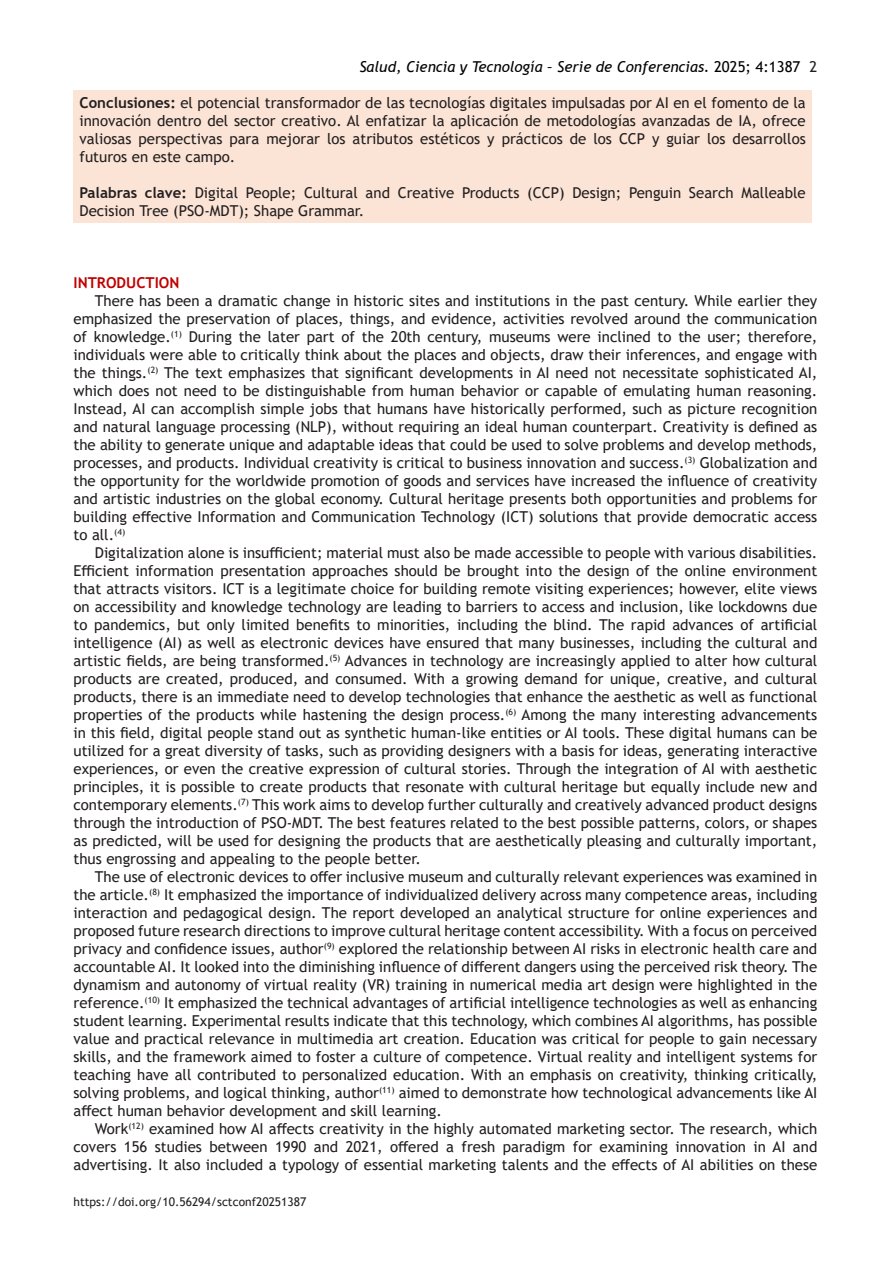
<style>
.page{position:relative;width:893px;height:1263px;background:#fff}
.page>*{position:absolute;margin:0;border:0;box-sizing:border-box;transform-origin:0 0}
.t1{font:15px/18px "Trebuchet MS";color:#231f20;text-align:justify}
.t2{font:italic 15px "Trebuchet MS";color:#000}
.t3{font:700 15px "Trebuchet MS";color:#c00000}
.t4{font:12px "Trebuchet MS";color:#231f20}
.s1{font-style:normal}
.s2{font-style:normal;color:#231f20}
.s3{font-weight:700}
</style>
<div class="page">
<div style="left:74px;top:90px;width:738px;height:132px;background:#fbe4d5"></div>
<p class="t2" style="left:359px;top:58px;width:459px">Salud, Ciencia y Tecnología – Serie de Conferencias. <span class="s1">2025; 4:1387</span> <span class="s2">2</span></p>
<p class="t1" style="left:80px;top:94px;width:728px"><span class="s3">Conclusiones:</span> el potencial transformador de las tecnologías digitales impulsadas por AI en el fomento de la innovación dentro del sector creativo. Al enfatizar la aplicación de metodologías avanzadas de IA, ofrece valiosas perspectivas para mejorar los atributos estéticos y prácticos de los CCP y guiar los desarrollos futuros en este campo.</p>
<p class="t1" style="left:80px;top:184px;width:728px"><span class="s3">Palabras clave:</span> Digital People; Cultural and Creative Products (CCP) Design; Penguin Search Malleable<br>Decision Tree (PSO-MDT); Shape Grammar.</p>
<p class="t3" style="left:74px;top:273px;width:107px">INTRODUCTION</p>
<p class="t1" style="left:74px;top:292px;width:745px;text-indent:21px">There has been a dramatic change in historic sites and institutions in the past century. While earlier they emphasized the preservation of places, things, and evidence, activities revolved around the communication of knowledge.<sup>(1)</sup> During the later part of the 20th century, museums were inclined to the user; therefore, individuals were able to critically think about the places and objects, draw their inferences, and engage with the things.<sup>(2)</sup> The text emphasizes that significant developments in AI need not necessitate sophisticated AI, which does not need to be distinguishable from human behavior or capable of emulating human reasoning.<br>Instead, AI can accomplish simple jobs that humans have historically performed, such as picture recognition and natural language processing (NLP), without requiring an ideal human counterpart. Creativity is defined as the ability to generate unique and adaptable ideas that could be used to solve problems and develop methods, processes, and products. Individual creativity is critical to business innovation and success.<sup>(3)</sup> Globalization and the opportunity for the worldwide promotion of goods and services have increased the influence of creativity and artistic industries on the global economy. Cultural heritage presents both opportunities and problems for building effective Information and Communication Technology (ICT) solutions that provide democratic access to all.<sup>(4)</sup></p>
<p class="t1" style="left:74px;top:544px;width:745px;text-indent:21px">Digitalization alone is insufficient; material must also be made accessible to people with various disabilities.<br>Efficient information presentation approaches should be brought into the design of the online environment that attracts visitors. ICT is a legitimate choice for building remote visiting experiences; however, elite views on accessibility and knowledge technology are leading to barriers to access and inclusion, like lockdowns due to pandemics, but only limited benefits to minorities, including the blind. The rapid advances of artificial intelligence (AI) as well as electronic devices have ensured that many businesses, including the cultural and artistic fields, are being transformed.<sup>(5)</sup> Advances in technology are increasingly applied to alter how cultural products are created, produced, and consumed. With a growing demand for unique, creative, and cultural products, there is an immediate need to develop technologies that enhance the aesthetic as well as functional properties of the products while hastening the design process.<sup>(6)</sup> Among the many interesting advancements in this field, digital people stand out as synthetic human-like entities or AI tools. These digital humans can be utilized for a great diversity of tasks, such as providing designers with a basis for ideas, generating interactive experiences, or even the creative expression of cultural stories. Through the integration of AI with aesthetic principles, it is possible to create products that resonate with cultural heritage but equally include new and contemporary elements.<sup>(7)</sup> This work aims to develop further culturally and creatively advanced product designs through the introduction of PSO-MDT. The best features related to the best possible patterns, colors, or shapes as predicted, will be used for designing the products that are aesthetically pleasing and culturally important, thus engrossing and appealing to the people better.</p>
<p class="t1" style="left:74px;top:868px;width:745px;text-indent:21px">The use of electronic devices to offer inclusive museum and culturally relevant experiences was examined in the article.<sup>(8)</sup> It emphasized the importance of individualized delivery across many competence areas, including interaction and pedagogical design. The report developed an analytical structure for online experiences and proposed future research directions to improve cultural heritage content accessibility. With a focus on perceived privacy and confidence issues, author<sup>(9)</sup> explored the relationship between AI risks in electronic health care and accountable AI. It looked into the diminishing influence of different dangers using the perceived risk theory. The dynamism and autonomy of virtual reality (VR) training in numerical media art design were highlighted in the reference.<sup>(10)</sup> It emphasized the technical advantages of artificial intelligence technologies as well as enhancing student learning. Experimental results indicate that this technology, which combines AI algorithms, has possible value and practical relevance in multimedia art creation. Education was critical for people to gain necessary skills, and the framework aimed to foster a culture of competence. Virtual reality and intelligent systems for teaching have all contributed to personalized education. With an emphasis on creativity, thinking critically, solving problems, and logical thinking, author<sup>(11)</sup> aimed to demonstrate how technological advancements like AI affect human behavior development and skill learning.</p>
<p class="t1" style="left:74px;top:1120px;width:745px;text-indent:21px">Work<sup>(12)</sup> examined how AI affects creativity in the highly automated marketing sector. The research, which covers 156 studies between 1990 and 2021, offered a fresh paradigm for examining innovation in AI and advertising. It also included a typology of essential marketing talents and the effects of AI abilities on these</p>
<p class="t4" style="left:74px;top:1194px;width:234px">https://doi.org/10.56294/sctconf20251387</p>
</div>
